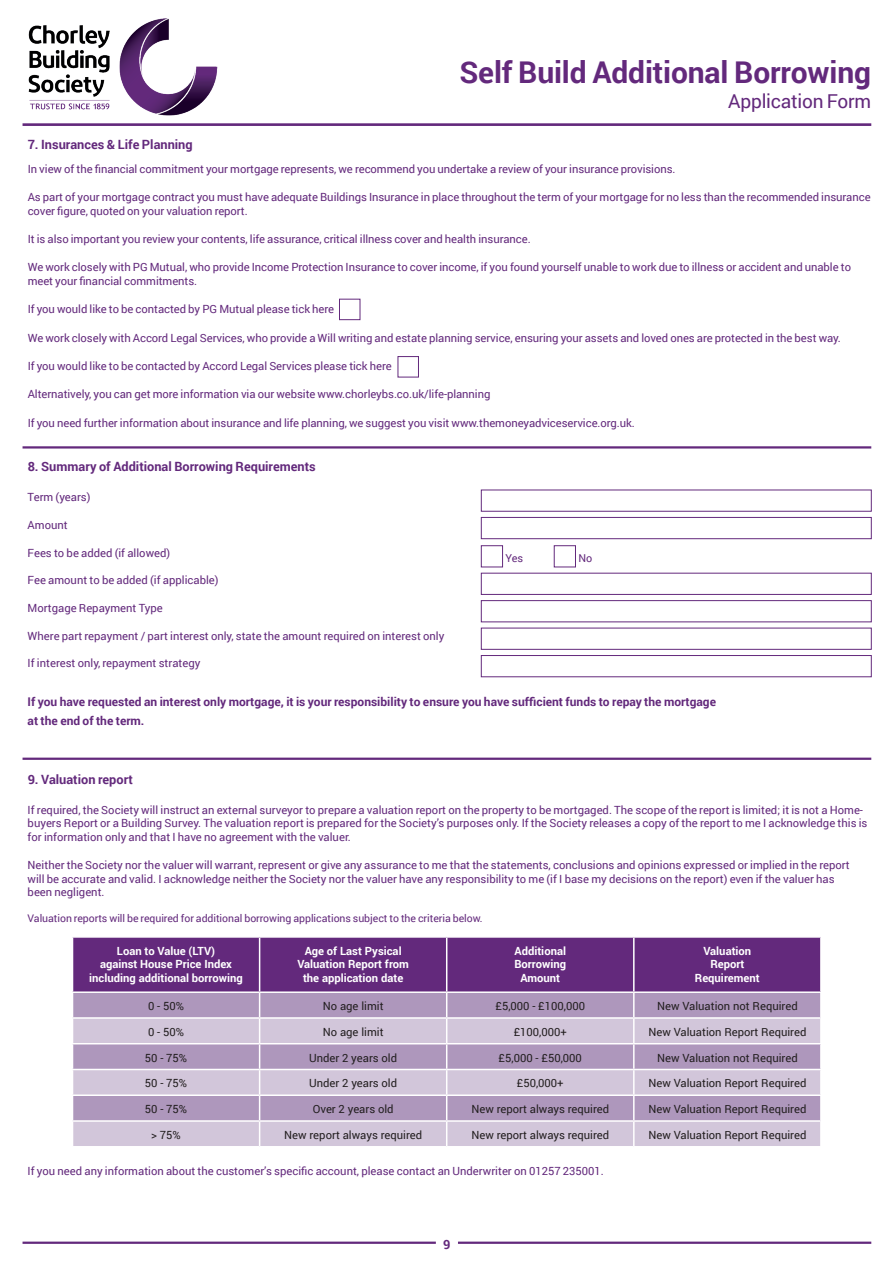
<style>
.page{position:relative;width:893px;height:1263px;background:#fff}
.page>*{position:absolute;margin:0;border:0;box-sizing:border-box;transform-origin:0 0}
.t1{font:700 30px "Roboto";letter-spacing:-.005em;color:#63297c}
.t2{font:19.2px "Roboto";letter-spacing:-.01em;color:#63297c}
.t3{font:700 12.75px "Roboto";color:#63297c}
.t4{font:700 12px/18.6px "Roboto";color:#63297c}
.t5{font:11.25px/13.5px "Roboto";letter-spacing:-.005em;color:#63297c}
.t6{font:11.25px "Roboto";color:#231f20}
.t7{font:700 11.25px/13.5px "Roboto";color:#fff;text-align:center}
.t8{font:10.8px "Roboto";color:#63297c}
.t9{font:10.5px "Roboto";letter-spacing:-.005em;color:#63297c}
</style>
<div class="page">
<img style="left:29px;top:18px;width:189px;height:97px">
<hr style="left:23px;top:123px;width:848px;height:3px;background:#63297c">
<hr style="left:23px;top:1241px;width:413px;height:3px;background:#63297c">
<hr style="left:458px;top:1241px;width:413px;height:3px;background:#63297c">
<hr style="left:23px;top:446px;width:848px;height:2px;background:#63297c">
<div style="left:481px;top:490px;width:391px;height:22px;background:#fff;border:1px solid #63297c"></div>
<div style="left:481px;top:517px;width:391px;height:22px;background:#fff;border:1px solid #63297c"></div>
<div style="left:481px;top:545px;width:22px;height:22px;background:#fff;border:1px solid #63297c"></div>
<div style="left:554px;top:545px;width:22px;height:22px;background:#fff;border:1px solid #63297c"></div>
<div style="left:481px;top:573px;width:391px;height:22px;background:#fff;border:1px solid #63297c"></div>
<div style="left:481px;top:600px;width:391px;height:22px;background:#fff;border:1px solid #63297c"></div>
<div style="left:481px;top:628px;width:391px;height:22px;background:#fff;border:1px solid #63297c"></div>
<div style="left:481px;top:655px;width:391px;height:22px;background:#fff;border:1px solid #63297c"></div>
<hr style="left:23px;top:758px;width:848px;height:2px;background:#63297c">
<svg style="left:72px;top:937px;width:749px;height:209px;background:#ab90b9"></svg>
<hr style="left:634px;top:1120px;width:188px;height:2px;background:#fff">
<hr style="left:633px;top:1122px;width:2px;height:24px;background:#fff">
<hr style="left:820px;top:1122px;width:2px;height:24px;background:#fff">
<div style="left:339px;top:299px;width:21px;height:21px;background:#fff;border:1px solid #63297c"></div>
<div style="left:398px;top:356px;width:21px;height:21px;background:#fff;border:1px solid #63297c"></div>
<h1 class="t1" style="left:459px;top:51px;width:413px">Self Build Additional Borrowing</h1>
<h2 class="t2" style="left:728px;top:88px;width:145px">Application Form</h2>
<p class="t3" style="left:28px;top:135px;width:167px">7. Insurances &amp; Life Planning</p>
<p class="t5" style="left:28px;top:162px;width:649px">In view of the financial commitment your mortgage represents, we recommend you undertake a review of your insurance provisions.</p>
<p class="t5" style="left:28px;top:190px;width:844px">As part of your mortgage contract you must have adequate Buildings Insurance in place throughout the term of your mortgage for no less than the recommended insurance cover figure, quoted on your valuation report.</p>
<p class="t5" style="left:28px;top:232px;width:505px">It is also important you review your contents, life assurance, critical illness cover and health insurance.</p>
<p class="t5" style="left:28px;top:260px;width:825px">We work closely with PG Mutual, who provide Income Protection Insurance to cover income, if you found yourself unable to work due to illness or accident and unable to meet your financial commitments.</p>
<p class="t5" style="left:28px;top:302px;width:308px">If you would like to be contacted by PG Mutual please tick here</p>
<p class="t5" style="left:28px;top:330px;width:815px">We work closely with Accord Legal Services, who provide a Will writing and estate planning service, ensuring your assets and loved ones are protected in the best way.</p>
<p class="t5" style="left:28px;top:359px;width:365px">If you would like to be contacted by Accord Legal Services please tick here</p>
<p class="t5" style="left:28px;top:387px;width:464px">Alternatively, you can get more information via our website www.chorleybs.co.uk/life-planning</p>
<p class="t5" style="left:28px;top:416px;width:609px">If you need further information about insurance and life planning, we suggest you visit www.themoneyadviceservice.org.uk.</p>
<p class="t3" style="left:28px;top:458px;width:290px">8. Summary of Additional Borrowing Requirements</p>
<p class="t5" style="left:28px;top:490px;width:64px">Term (years)</p>
<p class="t5" style="left:28px;top:518px;width:42px">Amount</p>
<p class="t5" style="left:28px;top:545px;width:144px">Fees to be added (if allowed)</p>
<p class="t5" style="left:28px;top:573px;width:192px">Fee amount to be added (if applicable)</p>
<p class="t5" style="left:28px;top:601px;width:137px">Mortgage Repayment Type</p>
<p class="t5" style="left:28px;top:628px;width:418px">Where part repayment / part interest only, state the amount required on interest only</p>
<p class="t5" style="left:28px;top:656px;width:174px">If interest only, repayment strategy</p>
<p class="t8" style="left:505px;top:551px;width:19px">Yes</p>
<p class="t8" style="left:578px;top:551px;width:15px">No</p>
<p class="t4" style="left:28px;top:692px;width:690px">If you have requested an interest only mortgage, it is your responsibility to ensure you have sufficient funds to repay the mortgage at the end of the term.</p>
<p class="t3" style="left:28px;top:770px;width:107px">9. Valuation report</p>
<p class="t5" style="left:28px;top:803px;width:841px">If required, the Society will instruct an external surveyor to prepare a valuation report on the property to be mortgaged. The scope of the report is limited; it is not a Home&shy;buyers Report or a Building Survey. The valuation report is prepared for the Society’s purposes only. If the Society releases a copy of the report to me I acknowledge this is for information only and that I have no agreement with the valuer.</p>
<p class="t5" style="left:28px;top:858px;width:824px">Neither the Society nor the valuer will warrant, represent or give any assurance to me that the statements, conclusions and opinions expressed or implied in the report will be accurate and valid. I acknowledge neither the Society nor the valuer have any responsibility to me (if I base my decisions on the report) even if the valuer has been negligent.</p>
<p class="t9" style="left:28px;top:910px;width:457px">Valuation reports will be required for additional borrowing applications subject to the criteria below.</p>
<p class="t7" style="left:89px;top:943px;width:155px">Loan to Value (LTV)<br>against House Price Index including additional borrowing</p>
<p class="t7" style="left:297px;top:943px;width:113px">Age of Last Pysical<br>Valuation Report from the application date</p>
<p class="t7" style="left:514px;top:943px;width:53px">Additional<br>Borrowing<br>Amount</p>
<p class="t7" style="left:695px;top:943px;width:66px">Valuation<br>Report<br>Requirement</p>
<p class="t6" style="left:148px;top:998px;width:37px">0 - 50%</p>
<p class="t6" style="left:323px;top:998px;width:62px">No age limit</p>
<p class="t6" style="left:495px;top:998px;width:91px">£5,000 - £100,000</p>
<p class="t6" style="left:657px;top:998px;width:142px">New Valuation not Required</p>
<p class="t6" style="left:148px;top:1024px;width:37px">0 - 50%</p>
<p class="t6" style="left:323px;top:1024px;width:62px">No age limit</p>
<p class="t6" style="left:514px;top:1024px;width:55px">£100,000+</p>
<p class="t6" style="left:648px;top:1024px;width:159px">New Valuation Report Required</p>
<p class="t6" style="left:145px;top:1049px;width:44px">50 - 75%</p>
<p class="t6" style="left:309px;top:1049px;width:90px">Under 2 years old</p>
<p class="t6" style="left:499px;top:1049px;width:85px">£5,000 - £50,000</p>
<p class="t6" style="left:657px;top:1049px;width:142px">New Valuation not Required</p>
<p class="t6" style="left:145px;top:1075px;width:44px">50 - 75%</p>
<p class="t6" style="left:309px;top:1075px;width:90px">Under 2 years old</p>
<p class="t6" style="left:517px;top:1075px;width:48px">£50,000+</p>
<p class="t6" style="left:648px;top:1075px;width:159px">New Valuation Report Required</p>
<p class="t6" style="left:145px;top:1101px;width:44px">50 - 75%</p>
<p class="t6" style="left:313px;top:1101px;width:82px">Over 2 years old</p>
<p class="t6" style="left:471px;top:1101px;width:139px">New report always required</p>
<p class="t6" style="left:648px;top:1101px;width:159px">New Valuation Report Required</p>
<p class="t6" style="left:151px;top:1127px;width:31px">&gt; 75%</p>
<p class="t6" style="left:284px;top:1127px;width:139px">New report always required</p>
<p class="t6" style="left:471px;top:1127px;width:139px">New report always required</p>
<p class="t6" style="left:648px;top:1127px;width:159px">New Valuation Report Required</p>
<p class="t5" style="left:28px;top:1163px;width:578px">If you need any information about the customer’s specific account, please contact an Underwriter on 01257 235001.</p>
<p class="t3" style="left:443px;top:1236px;width:9px">9</p>
</div>
